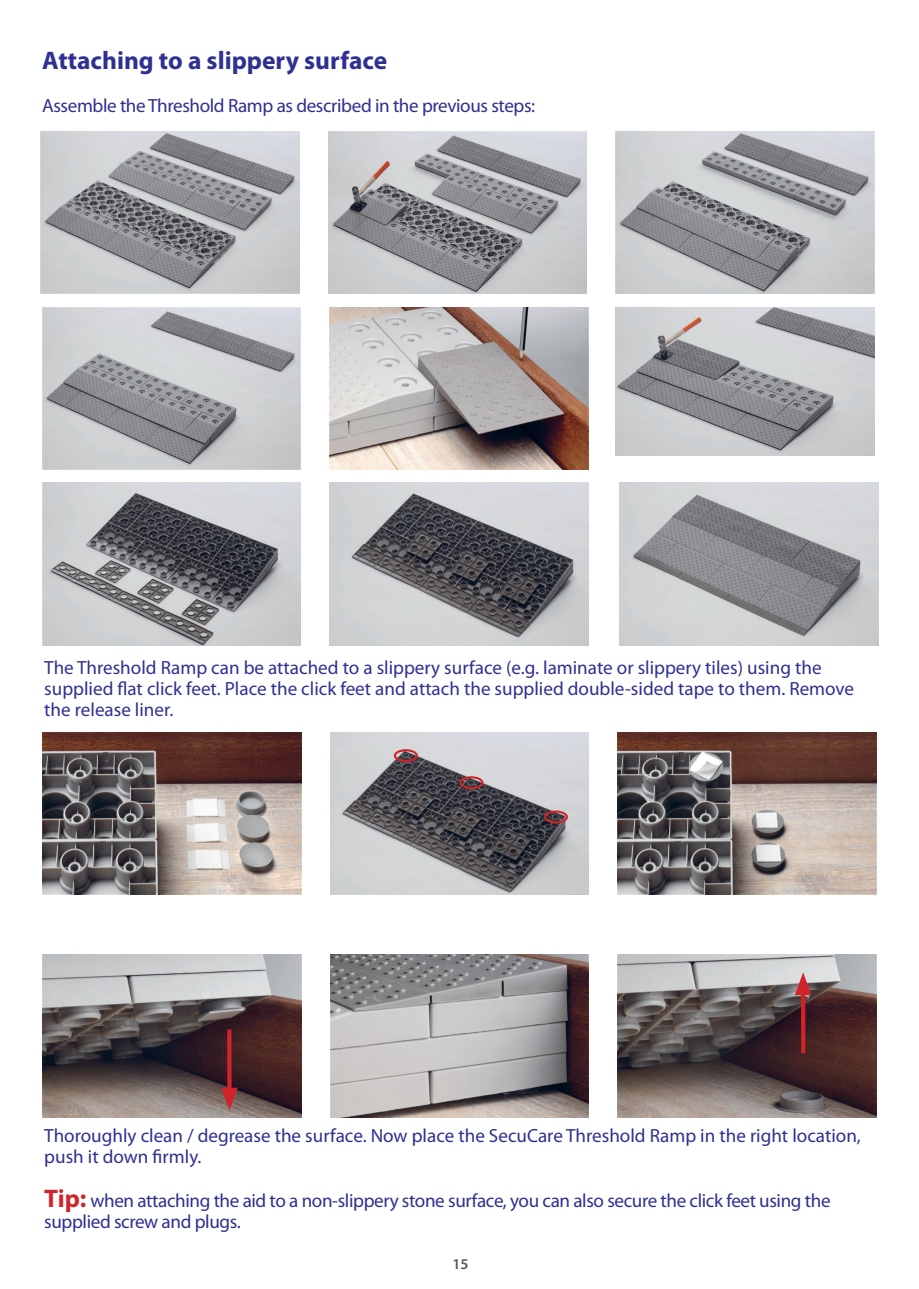
<style>
.page{position:relative;width:919px;height:1289px;background:#fff}
.page>*{position:absolute;margin:0;border:0;box-sizing:border-box;transform-origin:0 0}
.t1{font:700 25.5px "Myriad Pro";color:#2e3092}
.t2{font:19.05px/21.1px "Myriad Pro";color:#2e3092}
.t3{font:19.05px/21.1px "Myriad Pro";letter-spacing:-.02em;color:#2e3092}
.t4{font:600 15px "Myriad Pro";color:#57585a}
.s1{font-weight:700;font-size:25.5px;color:#d1232a}
</style>
<div class="page">
<img style="left:41px;top:131px;width:258px;height:163px">
<img style="left:615px;top:307px;width:259px;height:149px">
<img style="left:615px;top:131px;width:259px;height:163px">
<img style="left:329px;top:307px;width:259px;height:162px">
<img style="left:329px;top:483px;width:259px;height:162px">
<img style="left:619px;top:483px;width:259px;height:162px">
<img style="left:328px;top:131px;width:258px;height:163px">
<img style="left:42px;top:307px;width:259px;height:162px">
<img style="left:42px;top:483px;width:259px;height:162px">
<img style="left:43px;top:732px;width:258px;height:163px">
<img style="left:43px;top:955px;width:258px;height:162px">
<img style="left:617px;top:732px;width:259px;height:163px">
<img style="left:617px;top:955px;width:259px;height:162px">
<img style="left:330px;top:732px;width:258px;height:163px">
<img style="left:330px;top:955px;width:258px;height:162px">
<div style="left:394px;top:749px;width:24px;height:13px;border:2px solid #d1232a;border-radius:50%"></div>
<div style="left:459px;top:776px;width:24px;height:13px;border:2px solid #d1232a;border-radius:50%"></div>
<div style="left:544px;top:810px;width:24px;height:13px;border:2px solid #d1232a;border-radius:50%"></div>
<svg style="left:227px;top:1029px;width:4px;height:58px"></svg>
<svg style="left:221px;top:1087px;width:17px;height:23px"></svg>
<svg style="left:801px;top:995px;width:4px;height:58px"></svg>
<svg style="left:794px;top:972px;width:17px;height:23px"></svg>
<h1 class="t1" style="left:42px;top:46px;width:346px">Attaching to a slippery surface</h1>
<p class="t3" style="left:42px;top:95px;width:494px">Assemble the Threshold Ramp as described in the previous steps:</p>
<p class="t2" style="left:44px;top:657px;width:811px">The Threshold Ramp can be attached to a slippery surface (e.g. laminate or slippery tiles) using the supplied flat click feet. Place the click feet and attach the supplied double-sided tape to them. Remove the release liner.</p>
<p class="t2" style="left:44px;top:1125px;width:818px">Thoroughly clean / degrease the surface. Now place the SecuCare Threshold Ramp in the right location, push it down firmly.</p>
<p class="t3" style="left:44px;top:1190px;width:787px"><span class="s1">Tip:</span> when attaching the aid to a non-slippery stone surface, you can also secure the click feet using the supplied screw and plugs.</p>
<p class="t4" style="left:452px;top:1255px;width:18px">15</p>
</div>
